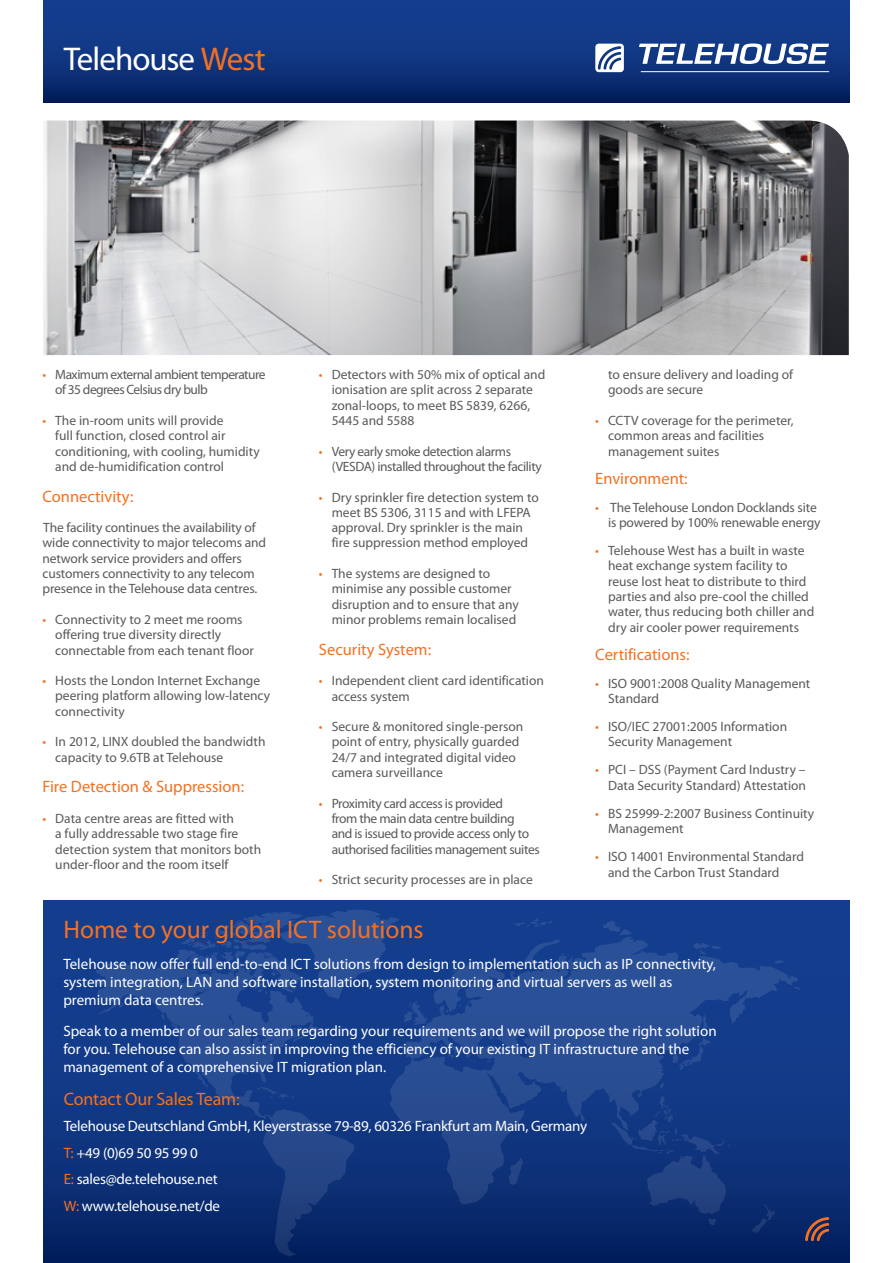
<style>
.page{position:relative;width:893px;height:1263px;background:#fff}
.page>*{position:absolute;margin:0;border:0;box-sizing:border-box;transform-origin:0 0}
.t1{font:33px "Myriad Pro";letter-spacing:-.03em;color:#fff}
.t2{font:25.5px "Myriad Pro";color:#f37121}
.t3{font:18px "Myriad Pro";letter-spacing:-.01em;color:#f37121}
.t4{font:16.5px "Myriad Pro";color:#f37121}
.t5{font:15px/18px "Myriad Pro";color:#fff}
.t6{font:13.5px/15.3px "Myriad Pro";color:#58595b}
.t7{font:13.5px/15.3px "Myriad Pro";letter-spacing:-.03em;color:#58595b}
.t8{font:13.5px/15.3px "Myriad Pro";letter-spacing:-.04em;color:#58595b}
.s1{color:#f37121}
</style>
<div class="page">
<div style="left:43px;top:0;width:807px;height:103px;background:linear-gradient(to bottom,#174498,#062565)"></div>
<svg style="left:595px;top:44px;width:29px;height:28px"></svg>
<svg style="left:639px;top:43px;width:190px;height:21px"></svg>
<hr style="left:641px;top:71px;width:188px;height:1px;background:#fff">
<img style="left:43px;top:121px;width:806px;height:234px">
<svg style="left:43px;top:900px;width:807px;height:363px;background:#0e347e"></svg>
<svg style="left:93px;top:909px;width:707px;height:348px;background:#163b84"></svg>
<svg style="left:805px;top:1217px;width:24px;height:24px"></svg>
<h1 class="t1" style="left:64px;top:38px;width:203px">Telehouse <span class="s1">West</span></h1>
<p class="t8" style="left:55px;top:367px;width:212px;text-indent:-13px"><span class="s1">•</span> Maximum external ambient temperature of 35 degrees Celsius dry bulb</p>
<p class="t6" style="left:55px;top:413px;width:206px;text-indent:-13px"><span class="s1">•</span> The in-room units will provide<br>full function, closed control air conditioning, with cooling, humidity and de-humidification control</p>
<p class="t4" style="left:43px;top:486px;width:92px">Connectivity:</p>
<p class="t6" style="left:43px;top:520px;width:225px">The facility continues the availability of wide connectivity to major telecoms and network service providers and offers customers connectivity to any telecom presence in the Telehouse data centres.</p>
<p class="t6" style="left:55px;top:612px;width:200px;text-indent:-13px"><span class="s1">•</span> Connectivity to 2 meet me rooms offering true diversity directly connectable from each tenant floor</p>
<p class="t6" style="left:55px;top:673px;width:216px;text-indent:-13px"><span class="s1">•</span> Hosts the London Internet Exchange peering platform allowing low-latency connectivity</p>
<p class="t6" style="left:55px;top:734px;width:212px;text-indent:-13px"><span class="s1">•</span> In 2012, LINX doubled the bandwidth capacity to 9.6TB at Telehouse</p>
<p class="t4" style="left:43px;top:777px;width:203px">Fire Detection &amp; Suppression:</p>
<p class="t6" style="left:55px;top:810px;width:207px;text-indent:-13px"><span class="s1">•</span> Data centre areas are fitted with<br>a fully addressable two stage fire detection system that monitors both under-floor and the room itself</p>
<p class="t6" style="left:332px;top:367px;width:215px;text-indent:-13px"><span class="s1">•</span> Detectors with 50% mix of optical and ionisation are split across 2 separate zonal-loops, to meet BS 5839, 6266,<br>5445 and 5588</p>
<p class="t7" style="left:332px;top:443px;width:212px;text-indent:-13px"><span class="s1">•</span> Very early smoke detection alarms (VESDA) installed throughout the facility</p>
<p class="t6" style="left:319px;top:489px;width:221px;text-align:center"><span class="s1">•</span> Dry sprinkler fire detection system to meet BS 5306, 3115 and with LFEPA approval. Dry sprinkler is the main<br>fire suppression method employed</p>
<p class="t6" style="left:332px;top:566px;width:189px;text-indent:-13px"><span class="s1">•</span> The systems are designed to minimise any possible customer disruption and to ensure that any minor problems remain localised</p>
<p class="t4" style="left:319px;top:639px;width:114px">Security System:</p>
<p class="t6" style="left:332px;top:673px;width:214px;text-indent:-13px"><span class="s1">•</span> Independent client card identification access system</p>
<p class="t6" style="left:332px;top:719px;width:193px;text-indent:-13px"><span class="s1">•</span> Secure &amp; monitored single-person point of entry, physically guarded<br>24/7 and integrated digital video camera surveillance</p>
<p class="t7" style="left:332px;top:795px;width:210px;text-indent:-13px"><span class="s1">•</span> Proximity card access is provided<br>from the main data centre building<br>and is issued to provide access only to authorised facilities management suites</p>
<p class="t6" style="left:319px;top:872px;width:215px"><span class="s1">•</span> Strict security processes are in place</p>
<p class="t6" style="left:608px;top:367px;width:187px">to ensure delivery and loading of goods are secure</p>
<p class="t6" style="left:608px;top:413px;width:187px;text-indent:-13px"><span class="s1">•</span> CCTV coverage for the perimeter, common areas and facilities management suites</p>
<p class="t4" style="left:595px;top:468px;width:94px">Environment:</p>
<p class="t6" style="left:595px;top:499px;width:227px;text-align:right"><span class="s1">•</span> The Telehouse London Docklands site is powered by 100% renewable energy</p>
<p class="t6" style="left:608px;top:543px;width:208px;text-indent:-13px"><span class="s1">•</span> Telehouse West has a built in waste heat exchange system facility to reuse lost heat to distribute to third parties and also pre-cool the chilled water, thus reducing both chiller and dry air cooler power requirements</p>
<p class="t4" style="left:595px;top:644px;width:96px">Certifications:</p>
<p class="t6" style="left:608px;top:675px;width:204px;text-indent:-13px"><span class="s1">•</span> ISO 9001:2008 Quality Management<br>Standard</p>
<p class="t6" style="left:608px;top:719px;width:181px;text-indent:-13px"><span class="s1">•</span> ISO/IEC 27001:2005 Information<br>Security Management</p>
<p class="t6" style="left:595px;top:762px;width:212px;text-align:right"><span class="s1">•</span> PCI – DSS (Payment Card Industry –<br>Data Security Standard) Attestation</p>
<p class="t6" style="left:608px;top:805px;width:208px;text-indent:-13px"><span class="s1">•</span> BS 25999-2:2007 Business Continuity<br>Management</p>
<p class="t6" style="left:608px;top:849px;width:197px;text-indent:-13px"><span class="s1">•</span> ISO 14001 Environmental Standard and the Carbon Trust Standard</p>
<h2 class="t2" style="left:63px;top:914px;width:362px">Home to your global ICT solutions</h2>
<p class="t5" style="left:63px;top:955px;width:654px">Telehouse now offer full end-to-end ICT solutions from design to implementation such as IP connectivity, system integration, LAN and software installation, system monitoring and virtual servers as well as premium data centres.</p>
<p class="t5" style="left:63px;top:1022px;width:655px">Speak to a member of our sales team regarding your requirements and we will propose the right solution for you. Telehouse can also assist in improving the efficiency of your existing IT infrastructure and the management of a comprehensive IT migration plan.</p>
<h3 class="t3" style="left:64px;top:1088px;width:178px">Contact Our Sales Team:</h3>
<p class="t5" style="left:64px;top:1113px;width:525px;line-height:26.5px">Telehouse Deutschland GmbH, Kleyerstrasse 79-89, 60326 Frankfurt am Main, Germany <span class="s1">T:</span> +49 (0)69 50 95 99 0<br><span class="s1">E:</span> sales@de.telehouse.net<br><span class="s1">W:</span> www.telehouse.net/de</p>
</div>
